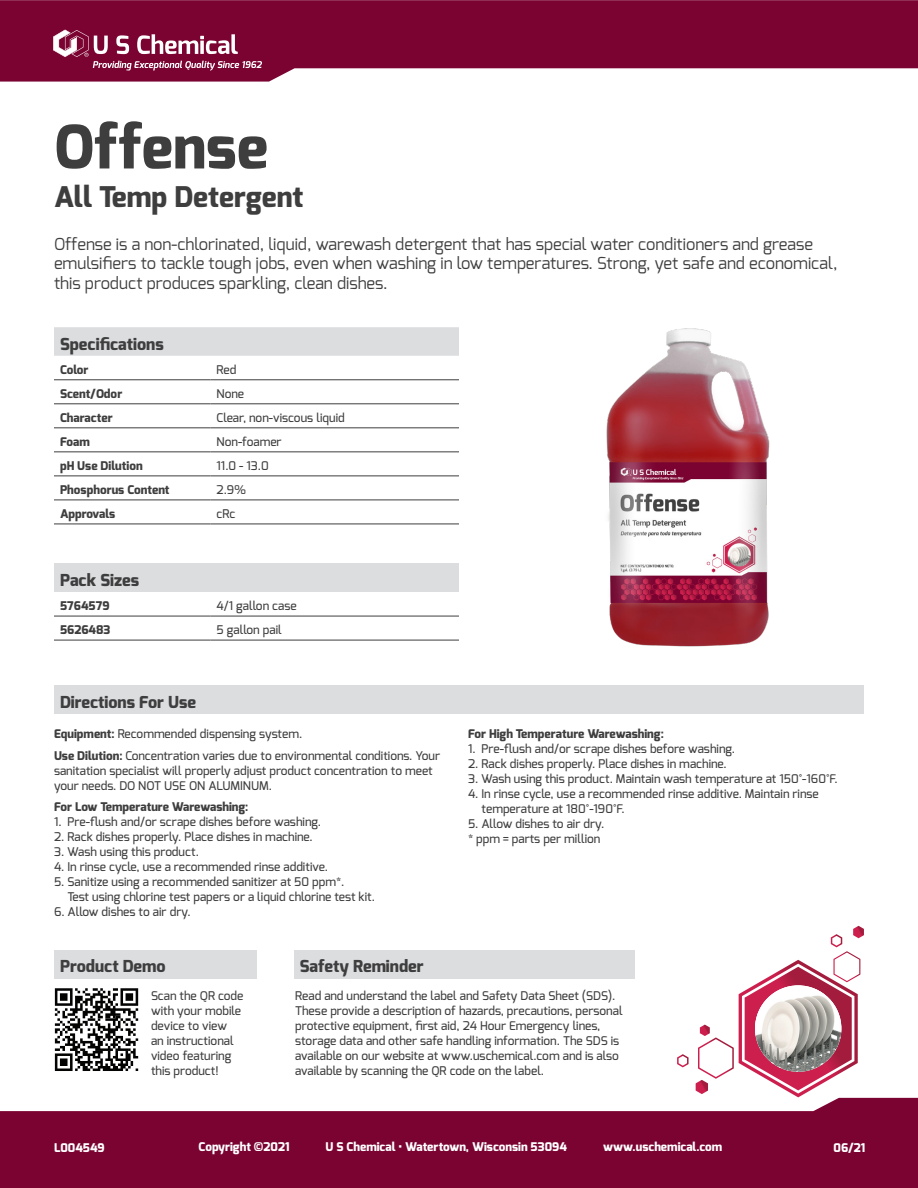
<style>
.page{position:relative;width:918px;height:1188px;background:#fff}
.page>*{position:absolute;margin:0;border:0;box-sizing:border-box;transform-origin:0 0}
.t1{font:800 60px "Exo";color:#3e3e3f}
.t2{font:800 28.5px "Exo";color:#3e3e3f}
.t3{font:16.5px/19.5px "Exo";color:#3e3e3f}
.t4{font:800 16.5px "Exo";color:#3e3e3f}
.t5{font:500 12px/15px "Exo";color:#3e3e3f}
.t6{font:800 12px "Exo";color:#3e3e3f}
.t7{font:800 12px "Exo";color:#fff}
.s1{font-weight:800}
</style>
<div class="page">
<svg style="left:0;top:0;width:918px;height:82px;background:#8c244c"></svg>
<svg style="left:0;top:1098px;width:918px;height:90px;background:#8c244c"></svg>
<svg style="left:696px;top:926px;width:168px;height:171px"></svg>
<svg style="left:677px;top:1054px;width:12px;height:13px"></svg>
<div style="left:54px;top:685px;width:810px;height:29px;background:#dcdddf"></div>
<img style="left:606px;top:328px;width:164px;height:319px">
<svg style="left:55px;top:988px;width:83px;height:83px"></svg>
<svg style="left:53px;top:30px;width:209px;height:41px;background:#993d60"></svg>
<div style="left:294px;top:950px;width:340px;height:28px;background:#dcdddf"></div>
<div style="left:54px;top:950px;width:202px;height:28px;background:#dcdddf"></div>
<div style="left:54px;top:564px;width:405px;height:28px;background:#dcdddf"></div>
<hr style="left:54px;top:616px;width:157px;height:1px;background:#3e3e3f">
<hr style="left:211px;top:616px;width:248px;height:1px;background:#3e3e3f">
<hr style="left:54px;top:640px;width:157px;height:1px;background:#3e3e3f">
<hr style="left:211px;top:640px;width:248px;height:1px;background:#3e3e3f">
<div style="left:54px;top:327px;width:405px;height:29px;background:#dcdddf"></div>
<hr style="left:54px;top:380px;width:157px;height:1px;background:#3e3e3f">
<hr style="left:211px;top:380px;width:248px;height:1px;background:#3e3e3f">
<hr style="left:54px;top:404px;width:157px;height:1px;background:#3e3e3f">
<hr style="left:211px;top:404px;width:248px;height:1px;background:#3e3e3f">
<hr style="left:54px;top:428px;width:157px;height:1px;background:#3e3e3f">
<hr style="left:211px;top:428px;width:248px;height:1px;background:#3e3e3f">
<hr style="left:54px;top:452px;width:157px;height:1px;background:#3e3e3f">
<hr style="left:211px;top:452px;width:248px;height:1px;background:#3e3e3f">
<hr style="left:54px;top:476px;width:157px;height:1px;background:#3e3e3f">
<hr style="left:211px;top:476px;width:248px;height:1px;background:#3e3e3f">
<hr style="left:54px;top:500px;width:157px;height:1px;background:#3e3e3f">
<hr style="left:211px;top:500px;width:248px;height:1px;background:#3e3e3f">
<hr style="left:54px;top:524px;width:157px;height:1px;background:#3e3e3f">
<hr style="left:211px;top:524px;width:248px;height:1px;background:#3e3e3f">
<p class="t1" style="left:54px;top:108px;width:216px">Offense</p>
<p class="t2" style="left:54px;top:179px;width:251px">All Temp Detergent</p>
<p class="t3" style="left:54px;top:234px;width:785px">Offense is a non-chlorinated, liquid, warewash detergent that has special water conditioners and grease emulsifiers to tackle tough jobs, even when washing in low temperatures. Strong, yet safe and economical, this product produces sparkling, clean dishes.</p>
<p class="t4" style="left:60px;top:333px;width:105px">Specifications</p>
<p class="t6" style="left:60px;top:362px;width:30px">Color</p>
<p class="t5" style="left:217px;top:362px;width:21px">Red</p>
<p class="t6" style="left:60px;top:386px;width:64px">Scent/Odor</p>
<p class="t5" style="left:217px;top:386px;width:29px">None</p>
<p class="t6" style="left:60px;top:410px;width:54px">Character</p>
<p class="t5" style="left:217px;top:410px;width:130px">Clear, non-viscous liquid</p>
<p class="t6" style="left:60px;top:434px;width:31px">Foam</p>
<p class="t5" style="left:217px;top:434px;width:67px">Non-foamer</p>
<p class="t6" style="left:60px;top:458px;width:84px">pH Use Dilution</p>
<p class="t5" style="left:217px;top:458px;width:54px">11.0 - 13.0</p>
<p class="t6" style="left:60px;top:482px;width:111px">Phosphorus Content</p>
<p class="t5" style="left:217px;top:482px;width:31px">2.9%</p>
<p class="t6" style="left:60px;top:506px;width:57px">Approvals</p>
<p class="t5" style="left:217px;top:506px;width:20px">cRc</p>
<p class="t4" style="left:60px;top:570px;width:81px">Pack Sizes</p>
<p class="t6" style="left:60px;top:598px;width:51px">5764579</p>
<p class="t5" style="left:217px;top:598px;width:82px">4/1 gallon case</p>
<p class="t6" style="left:60px;top:622px;width:52px">5626483</p>
<p class="t5" style="left:217px;top:622px;width:67px">5 gallon pail</p>
<p class="t4" style="left:60px;top:691px;width:138px">Directions For Use</p>
<p class="t5" style="left:54px;top:726px;width:250px"><span class="s1">Equipment:</span> Recommended dispensing system.</p>
<p class="t5" style="left:54px;top:748px;width:388px"><span class="s1">Use Dilution:</span> Concentration varies due to environmental conditions. Your sanitation specialist will properly adjust product concentration to meet your needs. DO NOT USE ON ALUMINUM.</p>
<p class="t6" style="left:54px;top:799px;width:196px">For Low Temperature Warewashing:</p>
<p class="t5" style="left:54px;top:815px;width:268px">1. Pre-flush and/or scrape dishes before washing.</p>
<p class="t5" style="left:54px;top:830px;width:260px">2. Rack dishes properly. Place dishes in machine.</p>
<p class="t5" style="left:54px;top:845px;width:146px">3. Wash using this product.</p>
<p class="t5" style="left:54px;top:860px;width:275px">4. In rinse cycle, use a recommended rinse additive.</p>
<p class="t5" style="left:67px;top:875px;width:309px;text-indent:-13px">5. Sanitize using a recommended sanitizer at 50 ppm*.<br>Test using chlorine test papers or a liquid chlorine test kit.</p>
<p class="t5" style="left:54px;top:905px;width:138px">6. Allow dishes to air dry.</p>
<p class="t4" style="left:60px;top:956px;width:107px">Product Demo</p>
<p class="t4" style="left:300px;top:956px;width:125px">Safety Reminder</p>
<p class="t6" style="left:468px;top:726px;width:197px">For High Temperature Warewashing:</p>
<p class="t5" style="left:468px;top:741px;width:268px">1. Pre-flush and/or scrape dishes before washing.</p>
<p class="t5" style="left:468px;top:756px;width:260px">2. Rack dishes properly. Place dishes in machine.</p>
<p class="t5" style="left:468px;top:771px;width:371px">3. Wash using this product. Maintain wash temperature at 150°-160°F.</p>
<p class="t5" style="left:482px;top:786px;width:339px;text-indent:-14px">4. In rinse cycle, use a recommended rinse additive. Maintain rinse temperature at 180°-190°F.</p>
<p class="t5" style="left:468px;top:816px;width:138px">5. Allow dishes to air dry. * ppm = parts per million</p>
<p class="t5" style="left:151px;top:988px;width:94px">Scan the QR code with your mobile device to view<br>an instructional video featuring this product!</p>
<p class="t5" style="left:295px;top:988px;width:329px">Read and understand the label and Safety Data Sheet (SDS).<br>These provide a description of hazards, precautions, personal protective equipment, first aid, 24 Hour Emergency lines, storage data and other safe handling information. The SDS is available on our website at www.uschemical.com and is also available by scanning the QR code on the label.</p>
<p class="t7" style="left:54px;top:1140px;width:52px">L004549</p>
<p class="t7" style="left:199px;top:1139px;width:92px">Copyright ©2021</p>
<p class="t7" style="left:326px;top:1139px;width:243px">U S Chemical • Watertown, Wisconsin 53094</p>
<p class="t7" style="left:603px;top:1139px;width:121px">www.uschemical.com</p>
<p class="t7" style="left:833px;top:1140px;width:33px">06/21</p>
</div>
